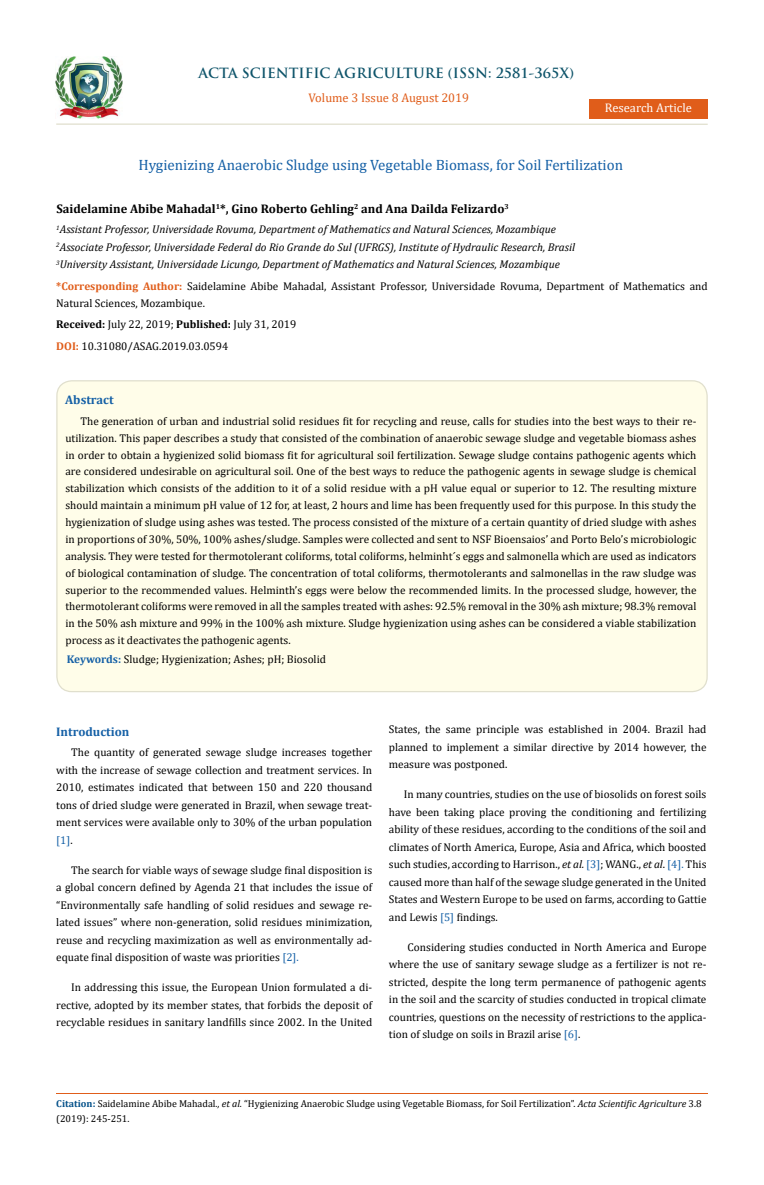
<style>
.page{position:relative;width:764px;height:1185px;background:#fff}
.page>*{position:absolute;margin:0;border:0;box-sizing:border-box;transform-origin:0 0}
.t1{font:15px "Cambria";color:#1560a6}
.t2{font:700 13.75px "Trajan Pro";color:#0e546a}
.t3{font:700 12.5px "Cambria";color:#000}
.t4{font:12.5px "Cambria";color:#e05d1a}
.t5{font:700 12.5px "Cambria";color:#1560a6}
.t6{font:12.5px "Cambria";color:#fff}
.t7{font:11.25px/17.5px "Cambria";color:#000;text-align:justify}
.t8{font:italic 11.25px/17.5px "Cambria";color:#000}
.t9{font:10px/15px "Cambria";color:#000}
.s1{font-weight:700;color:#e05d1a}
.s2{font-weight:700}
.s3{font-weight:700;color:#1560a6}
.s4{color:#1560a6}
.s5{font-style:italic}
.s6{font-weight:700;color:#035089}
</style>
<div class="page">
<img style="left:56px;top:57px;width:66px;height:61px">
<div style="left:589px;top:99px;width:118px;height:20px;background:#e05d1a"></div>
<div style="left:57px;top:381px;width:650px;height:311px;background:#fffde9;border-radius:15px"></div>
<hr style="left:56px;top:123px;width:651px;height:2px;background:#e0dfcd">
<hr style="left:56px;top:1094px;width:652px;height:1px;background:#e05d1a">
<p class="t2" style="left:199px;top:64px;width:377px">ACTA SCIENTIFIC AGRICULTURE (ISSN: 2581-365X)</p>
<p class="t4" style="left:309px;top:91px;width:162px">Volume 3 Issue 8 August 2019</p>
<p class="t6" style="left:605px;top:100px;width:89px">Research Article</p>
<h1 class="t1" style="left:138px;top:156px;width:486px">Hygienizing Anaerobic Sludge using Vegetable Biomass, for Soil Fertilization</h1>
<p class="t3" style="left:56px;top:200px;width:454px">Saidelamine Abibe Mahadal<sup>1</sup>*, Gino Roberto Gehling<sup>2</sup> and Ana Dailda Felizardo<sup>3</sup></p>
<p class="t8" style="left:56px;top:220px;width:520px"><sup>1</sup>Assistant Professor, Universidade Rovuma, Department of Mathematics and Natural Sciences, Mozambique<br><sup>2</sup>Associate Professor, Universidade Federal do Rio Grande do Sul (UFRGS), Institute of Hydraulic Research, Brasil<br><sup>3</sup>University Assistant, Universidade Licungo, Department of Mathematics and Natural Sciences, Mozambique</p>
<p class="t7" style="left:56px;top:277px;width:653px"><span class="s1">*Corresponding Author:</span> Saidelamine Abibe Mahadal, Assistant Professor, Universidade Rovuma, Department of Mathematics and<br>Natural Sciences, Mozambique.</p>
<p class="t7" style="left:56px;top:315px;width:242px"><span class="s2">Received:</span> July 22, 2019; <span class="s2">Published:</span> July 31, 2019</p>
<p class="t7" style="left:56px;top:337px;width:174px"><span class="s1">DOI:</span> 10.31080/ASAG.2019.03.0594</p>
<p class="t5" style="left:65px;top:391px;width:50px">Abstract</p>
<p class="t7" style="left:65px;top:412px;width:632px;line-height:16.9px;text-indent:15px">The generation of urban and industrial solid residues fit for recycling and reuse, calls for studies into the best ways to their re&shy;utilization. This paper describes a study that consisted of the combination of anaerobic sewage sludge and vegetable biomass ashes in order to obtain a hygienized solid biomass fit for agricultural soil fertilization. Sewage sludge contains pathogenic agents which are considered undesirable on agricultural soil. One of the best ways to reduce the pathogenic agents in sewage sludge is chemical stabilization which consists of the addition to it of a solid residue with a pH value equal or superior to 12. The resulting mixture should maintain a minimum pH value of 12 for, at least, 2 hours and lime has been frequently used for this purpose. In this study the hygienization of sludge using ashes was tested. The process consisted of the mixture of a certain quantity of dried sludge with ashes in proportions of 30%, 50%, 100% ashes/sludge. Samples were collected and sent to NSF Bioensaios’ and Porto Belo’s microbiologic analysis. They were tested for thermotolerant coliforms, total coliforms, helminht´s eggs and salmonella which are used as indicators of biological contamination of sludge. The concentration of total coliforms, thermotolerants and salmonellas in the raw sludge was superior to the recommended values. Helminth’s eggs were below the recommended limits. In the processed sludge, however, the thermotolerant coliforms were removed in all the samples treated with ashes: 92.5% removal in the 30% ash mixture; 98.3% removal in the 50% ash mixture and 99% in the 100% ash mixture. Sludge hygienization using ashes can be considered a viable stabilization process as it deactivates the pathogenic agents.</p>
<p class="t7" style="left:67px;top:650px;width:261px"><span class="s3">Keywords:</span> Sludge; Hygienization; Ashes; pH; Biosolid</p>
<p class="t5" style="left:56px;top:723px;width:75px">Introduction</p>
<p class="t7" style="left:56px;top:743px;width:317px;text-indent:15px">The quantity of generated sewage sludge increases together with the increase of sewage collection and treatment services. In 2010, estimates indicated that between 150 and 220 thousand tons of dried sludge were generated in Brazil, when sewage treat&shy;ment services were available only to 30% of the urban population <span class="s4">[1]</span>.</p>
<p class="t7" style="left:56px;top:861px;width:317px;text-indent:15px">The search for viable ways of sewage sludge final disposition is a global concern defined by Agenda 21 that includes the issue of “Environmentally safe handling of solid residues and sewage re&shy;lated issues” where non-generation, solid residues minimization, reuse and recycling maximization as well as environmentally ad&shy;equate final disposition of waste was priorities <span class="s4">[2].</span></p>
<p class="t7" style="left:56px;top:978px;width:317px;text-indent:15px">In addressing this issue, the European Union formulated a di&shy;rective, adopted by its member states, that forbids the deposit of recyclable residues in sanitary landfills since 2002. In the United</p>
<p class="t7" style="left:389px;top:721px;width:319px">States, the same principle was established in 2004. Brazil had planned to implement a similar directive by 2014 however, the measure was postponed.</p>
<p class="t7" style="left:389px;top:786px;width:319px;text-indent:15px">In many countries, studies on the use of biosolids on forest soils have been taking place proving the conditioning and fertilizing ability of these residues, according to the conditions of the soil and climates of North America, Europe, Asia and Africa, which boosted such studies, according to Harrison., <span class="s5">et al.</span> <span class="s4">[3]</span>; WANG., <span class="s5">et al</span>. <span class="s4">[4].</span> This caused more than half of the sewage sludge generated in the United States and Western Europe to be used on farms, according to Gattie and Lewis <span class="s4">[5]</span> findings.</p>
<p class="t7" style="left:389px;top:938px;width:319px;text-indent:19px">Considering studies conducted in North America and Europe where the use of sanitary sewage sludge as a fertilizer is not re&shy;stricted, despite the long term permanence of pathogenic agents in the soil and the scarcity of studies conducted in tropical climate countries, questions on the necessity of restrictions to the applica&shy;tion of sludge on soils in Brazil arise <span class="s4">[6]</span>.</p>
<p class="t9" style="left:56px;top:1096px;width:647px"><span class="s6">Citation:</span> Saidelamine Abibe Mahadal<span class="s5">., et al.</span> “Hygienizing Anaerobic Sludge using Vegetable Biomass, for Soil Fertilization”. <span class="s5">Acta Scientific Agriculture</span> 3.8 (2019): 245-251.</p>
</div>
